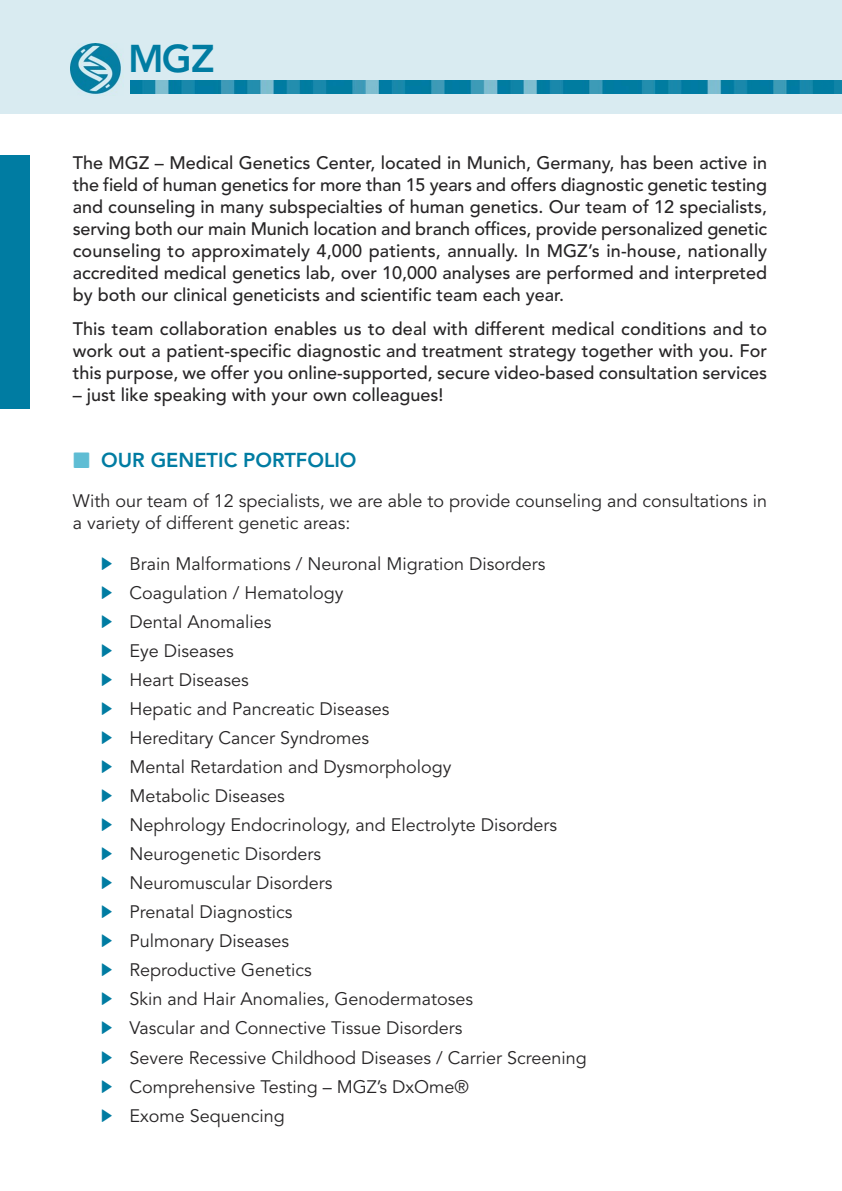
<style>
.page{position:relative;width:842px;height:1191px;background:#fff}
.page>*{position:absolute;margin:0;border:0;box-sizing:border-box;transform-origin:0 0}
.t1{font:800 38.4px "Avenir";color:#007ca2}
.t2{font:800 20px "Avenir";color:#007ca2}
.t3{font:500 18px/22px "Avenir";color:#272526;text-align:justify}
.t4{font:18px/29px "Avenir";color:#272526}
.s1{font-family:"Guifxv 2 Transports";font-weight:400;font-size:22px;color:#5fbdd4}
.s2{font-family:"Guifxv 2 Transports";color:#007ca2}
</style>
<div class="page">
<div style="left:0;top:155px;width:29px;height:253px;background:#007ca2"></div>
<div style="left:0;top:0;width:842px;height:113px;background:#d9ebf1"></div>
<img style="left:71px;top:44px;width:50px;height:51px">
<img style="left:131px;top:80px;width:691px;height:13px">
<img style="left:822px;top:80px;width:20px;height:13px">
<h1 class="t1" style="left:128px;top:28px;width:88px">MGZ</h1>
<p class="t3" style="left:73px;top:151px;width:696px">The MGZ – Medical Genetics Center, located in Munich, Germany, has been active in the field of human genetics for more than 15 years and offers diagnostic genetic testing and counseling in many subspecialties of human genetics. Our team of 12 specialists, serving both our main Munich location and branch offices, provide personalized genetic counseling to approximately 4,000 patients, annually. In MGZ’s in-house, nationally accredited medical genetics lab, over 10,000 analyses are performed and interpreted by both our clinical geneticists and scientific team each year.</p>
<p class="t3" style="left:73px;top:317px;width:696px">This team collaboration enables us to deal with different medical conditions and to work out a patient-specific diagnostic and treatment strategy together with you. For this purpose, we offer you online-supported, secure video-based consultation services</p>
<p class="t3" style="left:73px;top:383px;width:372px">– just like speaking with your own colleagues!</p>
<p class="t2" style="left:73px;top:445px;width:285px"><span class="s1">3</span> OUR GENETIC PORTFOLIO</p>
<p class="t4" style="left:73px;top:490px;width:696px;line-height:22px">With our team of 12 specialists, we are able to provide counseling and consultations in a variety of different genetic areas:</p>
<p class="t4" style="left:101px;top:550px;width:487px"><span class="s2">1</span> Brain Malformations / Neuronal Migration Disorders<br><span class="s2">1</span> Coagulation / Hematology<br><span class="s2">1</span> Dental Anomalies<br><span class="s2">1</span> Eye Diseases<br><span class="s2">1</span> Heart Diseases<br><span class="s2">1</span> Hepatic and Pancreatic Diseases<br><span class="s2">1</span> Hereditary Cancer Syndromes<br><span class="s2">1</span> Mental Retardation and Dysmorphology<br><span class="s2">1</span> Metabolic Diseases<br><span class="s2">1</span> Nephrology Endocrinology, and Electrolyte Disorders<br><span class="s2">1</span> Neurogenetic Disorders<br><span class="s2">1</span> Neuromuscular Disorders<br><span class="s2">1</span> Prenatal Diagnostics<br><span class="s2">1</span> Pulmonary Diseases<br><span class="s2">1</span> Reproductive Genetics<br><span class="s2">1</span> Skin and Hair Anomalies, Genodermatoses<br><span class="s2">1</span> Vascular and Connective Tissue Disorders<br><span class="s2">1</span> Severe Recessive Childhood Diseases / Carrier Screening<br><span class="s2">1</span> Comprehensive Testing – MGZ’s DxOme®<br><span class="s2">1</span> Exome Sequencing</p>
</div>
